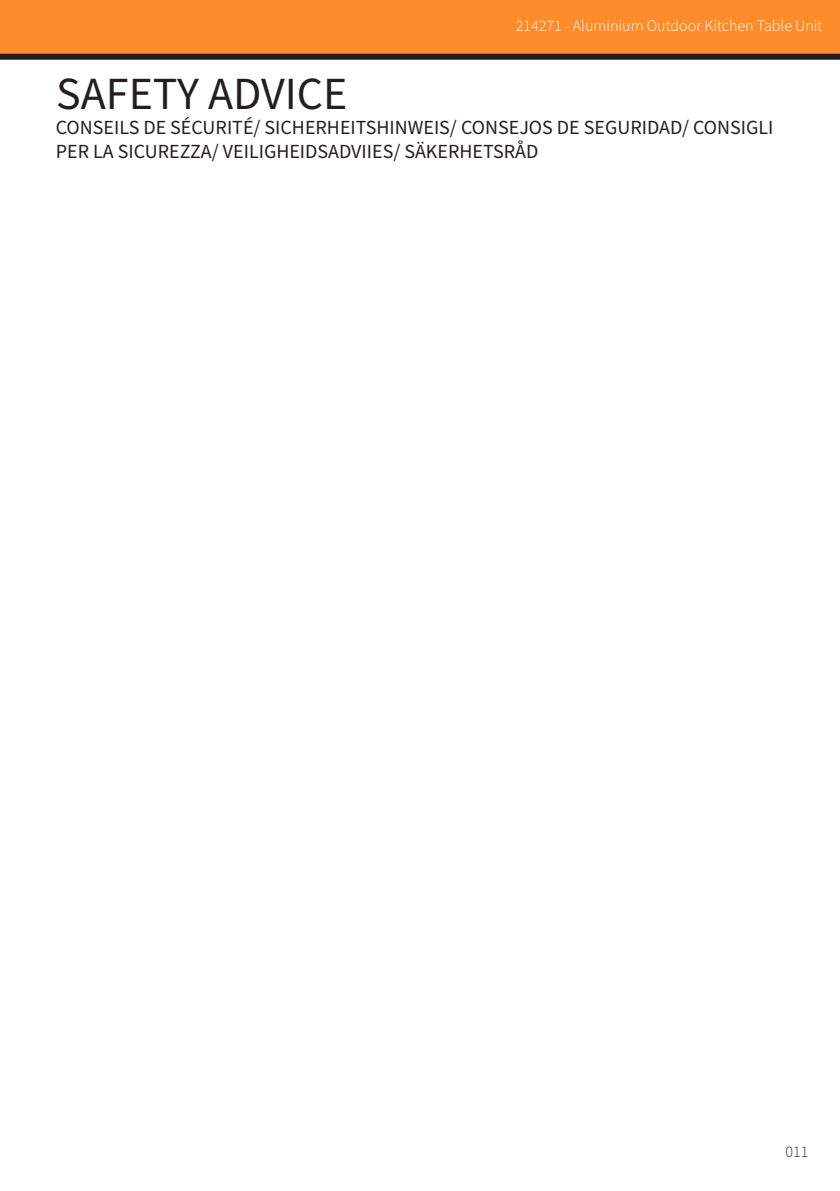
<style>
.page{position:relative;width:840px;height:1191px;background:#fff}
.page>*{position:absolute;margin:0;border:0;box-sizing:border-box;transform-origin:0 0}
.t1{font:46px "Source Sans Pro";color:#231f20}
.t2{font:20px/24px "Source Sans Pro";color:#231f20}
.t3{font:300 16px "Source Sans Pro";color:#fff}
.t4{font:300 16px "Source Sans Pro";color:#231f20}
</style>
<div class="page">
<div style="left:0;top:0;width:839px;height:57px;background:#ff8c2b"></div>
<div style="left:0;top:54px;width:839px;height:6px;background:#231f20"></div>
<p class="t3" style="left:515px;top:15px;width:308px">214271 - Aluminium Outdoor Kitchen Table Unit</p>
<p class="t1" style="left:56px;top:63px;width:292px">SAFETY ADVICE</p>
<p class="t2" style="left:56px;top:115px;width:718px">CONSEILS DE SÉCURITÉ/ SICHERHEITSHINWEIS/ CONSEJOS DE SEGURIDAD/ CONSIGLI<br>PER LA SICUREZZA/ VEILIGHEIDSADVIIES/ SÄKERHETSRÅD</p>
<p class="t4" style="left:785px;top:1141px;width:24px">011</p>
</div>
